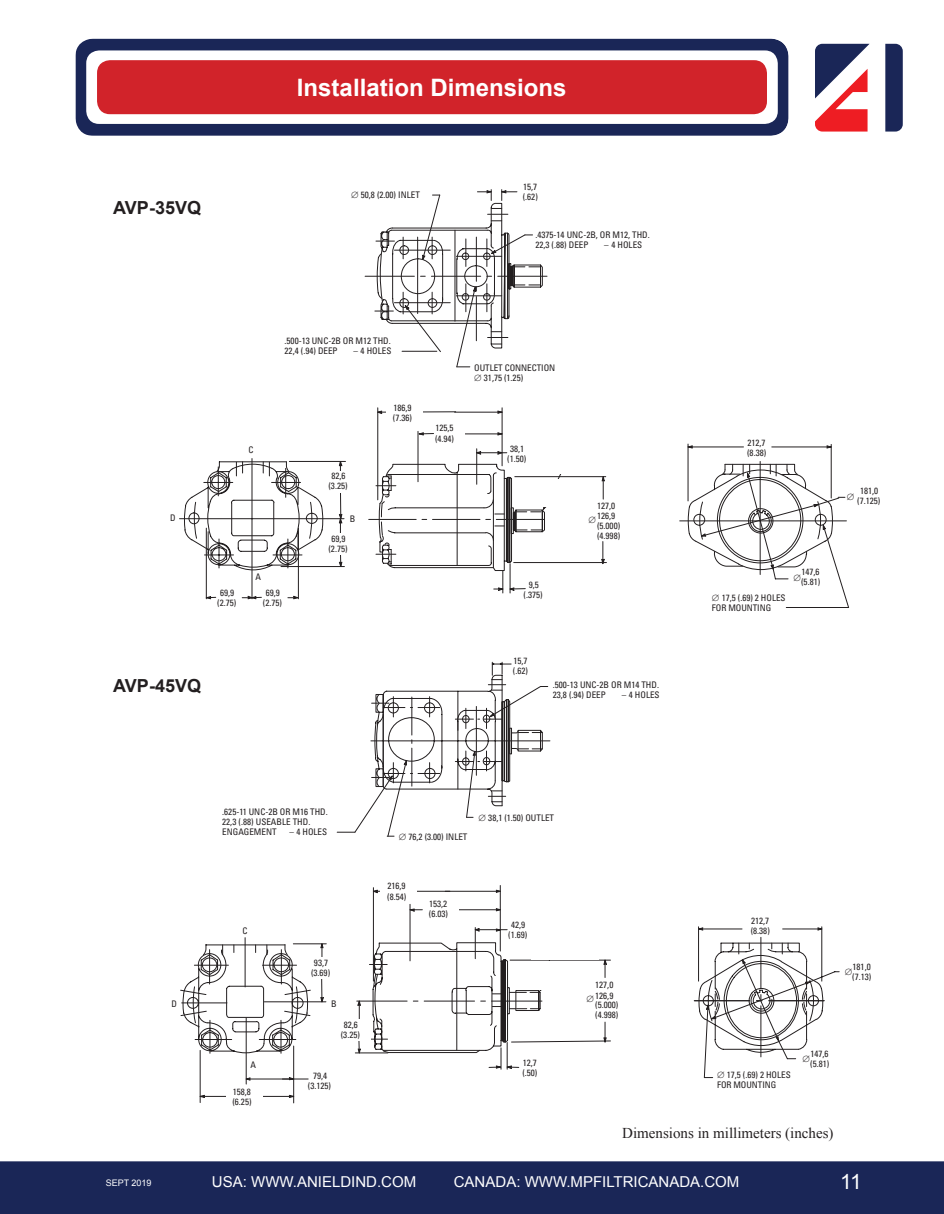
<style>
.page{position:relative;width:944px;height:1214px;background:#fff}
.page>*{position:absolute;margin:0;border:0;box-sizing:border-box;transform-origin:0 0}
.t1{font:700 24px "Arial";color:#fff}
.t2{font:21px "Arial";color:#fff}
.t3{font:700 18px "Arial";color:#231f20}
.t4{font:15px "Arial";color:#fff}
.t5{font:15px "Times New Roman";color:#231f20}
.t6{font:condensed 9px/10.2px "Univers LT Std";color:#231f20}
.t7{font:9px "Arial";color:#fff}
</style>
<div class="page">
<div style="left:0;top:1161px;width:944px;height:53px;background:#1a2657"></div>
<svg style="left:815px;top:44px;width:54px;height:88px"></svg>
<svg style="left:885px;top:44px;width:17px;height:88px"></svg>
<div style="left:75px;top:39px;width:713px;height:97px;background:#1a2657"></div>
<div style="left:86px;top:50px;width:691px;height:74px;background:#fff;border-radius:13px"></div>
<svg style="left:365px;top:189px;width:153px;height:135px"></svg>
<svg style="left:401px;top:194px;width:147px;height:174px"></svg>
<hr style="left:293px;top:1046px;width:1px;height:56px;background:#231f20">
<hr style="left:200px;top:1050px;width:1px;height:52px;background:#231f20">
<div style="left:97px;top:60px;width:670px;height:54px;background:#d1232a;border-radius:13px"></div>
<svg style="left:180px;top:410px;width:670px;height:688px"></svg>
<h3 class="t3" style="left:113px;top:196px;width:89px">AVP-35VQ</h3>
<h1 class="t1" style="left:297px;top:71px;width:271px">Installation Dimensions</h1>
<p class="t6" style="left:351px;top:189px;width:70px">∅ 50,8 (2.00) INLET</p>
<p class="t6" style="left:522px;top:181px;width:17px">15,7 (.62)</p>
<p class="t6" style="left:535px;top:230px;width:116px">.4375-14 UNC-2B, OR M12, THD.<br>22,3 (.88) DEEP</p>
<p class="t6" style="left:604px;top:240px;width:39px">– 4 HOLES</p>
<p class="t6" style="left:248px;top:444px;width:7px">C</p>
<p class="t6" style="left:284px;top:335px;width:108px">.500-13 UNC-2B OR M12 THD.<br>22,4 (.94) DEEP</p>
<p class="t6" style="left:353px;top:346px;width:39px">– 4 HOLES</p>
<p class="t6" style="left:328px;top:471px;width:21px;text-align:center">82,6 (3.25)</p>
<p class="t6" style="left:393px;top:402px;width:21px">186,9 (7.36)</p>
<p class="t6" style="left:435px;top:423px;width:21px">125,5 (4.94)</p>
<p class="t6" style="left:474px;top:362px;width:83px;line-height:9.8px">OUTLET CONNECTION ∅ 31,75 (1.25)</p>
<p class="t6" style="left:507px;top:443px;width:21px;text-align:center">38,1 (1.50)</p>
<p class="t6" style="left:170px;top:512px;width:7px">D</p>
<p class="t6" style="left:350px;top:514px;width:7px">B</p>
<p class="t6" style="left:255px;top:572px;width:7px">A</p>
<p class="t6" style="left:217px;top:587px;width:21px;text-align:center">69,9 (2.75)</p>
<p class="t6" style="left:263px;top:587px;width:21px;text-align:center">69,9 (2.75)</p>
<h3 class="t3" style="left:113px;top:673px;width:89px">AVP-45VQ</h3>
<p class="t6" style="left:328px;top:533px;width:21px;text-align:center">69,9 (2.75)</p>
<p class="t6" style="left:523px;top:579px;width:21px;text-align:center">9,5 (.375)</p>
<p class="t6" style="left:597px;top:501px;width:25px">127,0<br>126,9 (5.000) (4.998)</p>
<p class="t6" style="left:513px;top:655px;width:17px">15,7 (.62)</p>
<p class="t6" style="left:553px;top:679px;width:108px">.500-13 UNC-2B OR M14 THD.<br>23,8 (.94) DEEP</p>
<p class="t6" style="left:621px;top:689px;width:39px">– 4 HOLES</p>
<p class="t6" style="left:747px;top:437px;width:21px">212,7 (8.38)</p>
<p class="t6" style="left:712px;top:592px;width:75px">∅ 17,5 (.69) 2 HOLES<br>FOR MOUNTING</p>
<p class="t6" style="left:801px;top:567px;width:21px">147,6 (5.81)</p>
<p class="t6" style="left:857px;top:485px;width:25px;text-align:center">181,0 (7.125)</p>
<p class="t6" style="left:222px;top:806px;width:107px">.625-11 UNC-2B OR M16 THD.<br>22,3 (.88) USEABLE THD.<br>ENGAGEMENT</p>
<p class="t6" style="left:289px;top:826px;width:39px">– 4 HOLES</p>
<p class="t6" style="left:242px;top:926px;width:7px">C</p>
<p class="t6" style="left:311px;top:957px;width:21px;text-align:center">93,7 (3.69)</p>
<p class="t6" style="left:171px;top:998px;width:7px">D</p>
<p class="t6" style="left:331px;top:998px;width:7px">B</p>
<p class="t6" style="left:250px;top:1059px;width:7px">A</p>
<p class="t6" style="left:232px;top:1086px;width:21px">158,8 (6.25)</p>
<p class="t6" style="left:341px;top:1019px;width:21px;text-align:center">82,6 (3.25)</p>
<p class="t6" style="left:308px;top:1070px;width:25px;text-align:center">79,4 (3.125)</p>
<p class="t6" style="left:399px;top:831px;width:70px">∅ 76,2 (3.00) INLET</p>
<p class="t6" style="left:478px;top:812px;width:77px">∅ 38,1 (1.50) OUTLET</p>
<p class="t6" style="left:387px;top:881px;width:21px">216,9 (8.54)</p>
<p class="t6" style="left:429px;top:898px;width:21px">153,2 (6.03)</p>
<p class="t6" style="left:508px;top:919px;width:21px;text-align:center">42,9 (1.69)</p>
<p class="t6" style="left:522px;top:1057px;width:17px">12,7 (.50)</p>
<p class="t6" style="left:595px;top:980px;width:25px">127,0<br>126,9 (5.000) (4.998)</p>
<p class="t6" style="left:750px;top:915px;width:21px">212,7 (8.38)</p>
<p class="t6" style="left:717px;top:1069px;width:75px">∅ 17,5 (.69) 2 HOLES<br>FOR MOUNTING</p>
<p class="t6" style="left:810px;top:1048px;width:21px">147,6 (5.81)</p>
<h3 class="t5" style="left:622px;top:1123px;width:213px">Dimensions in millimeters (inches)</h3>
<p class="t6" style="left:852px;top:961px;width:21px">181,0 (7.13)</p>
<p class="t7" style="left:106px;top:1177px;width:47px">SEPT 2019</p>
<h3 class="t4" style="left:212px;top:1172px;width:206px">USA: WWW.ANIELDIND.COM</h3>
<h3 class="t4" style="left:454px;top:1172px;width:287px">CANADA: WWW.MPFILTRICANADA.COM</h3>
<h2 class="t2" style="left:840px;top:1168px;width:23px">11</h2>
</div>
